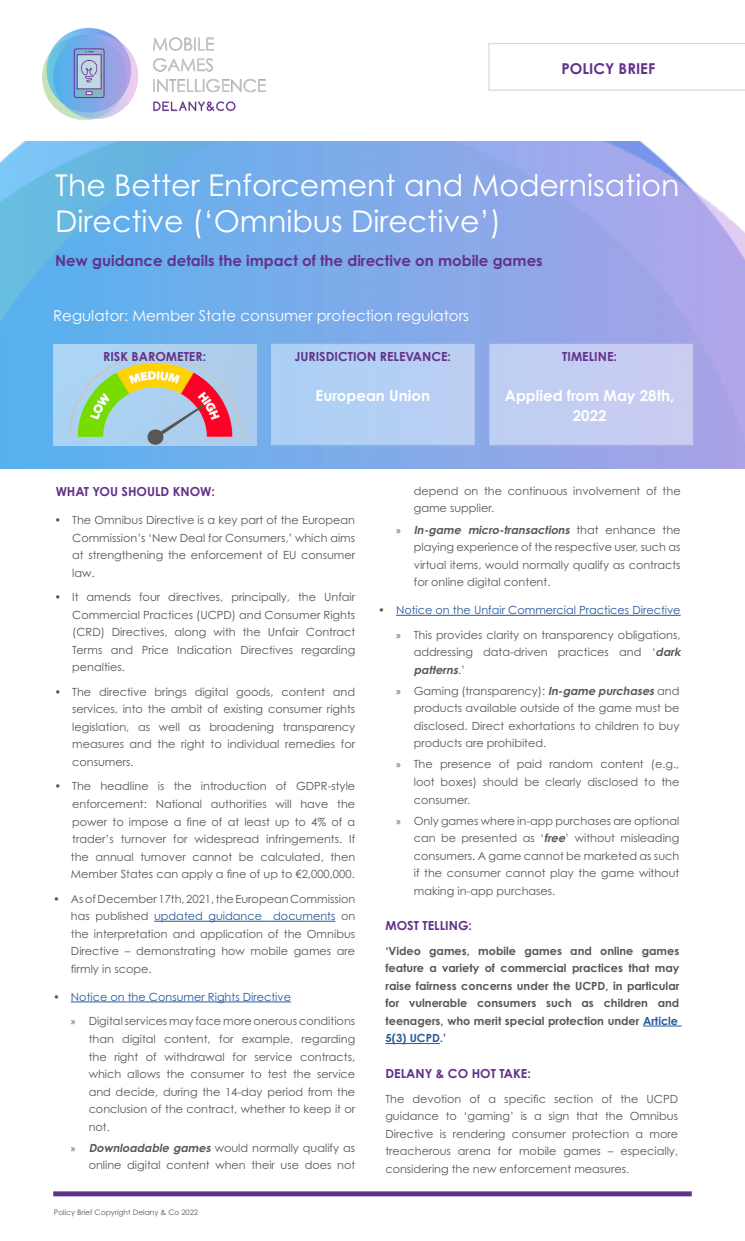
<style>
.page{position:relative;width:745px;height:1241px;background:#fff}
.page>*{position:absolute;margin:0;border:0;box-sizing:border-box;transform-origin:0 0}
.t1{font:30px/36px "Century Gothic Pro";color:#fff}
.t2{font:700 15px "Century Gothic Pro";color:#62328a}
.t3{font:15px "Century Gothic Pro";color:#fff}
.t4{font:700 15px/20px "Century Gothic Pro";color:#fff;text-align:center}
.t5{font:700 12.5px "Century Gothic Pro";color:#62328a}
.t6{font:11.25px/17.5px "Century Gothic Pro";color:#575756;text-align:justify}
.t7{font:700 11.25px/17.5px "Century Gothic Pro";color:#575756;text-align:justify}
.t8{font:7.5px "Century Gothic Pro";color:#575756}
.s1{color:#275b9b}
.s2{font-family:"Myriad Pro"}
.s3{font-weight:700;font-style:italic}
</style>
<div class="page">
<img style="left:0;top:142px;width:744px;height:326px">
<img style="left:42px;top:28px;width:224px;height:92px">
<svg style="left:488px;top:43px;width:256px;height:48px"></svg>
<div style="left:271px;top:344px;width:203px;height:101px;background:#b4d0f4"></div>
<div style="left:489px;top:344px;width:203px;height:101px;background:#c5cdf2;border:1px solid #fff"></div>
<hr style="left:154px;top:920px;width:181px;height:1px;background:#275b9b">
<hr style="left:71px;top:1001px;width:220px;height:1px;background:#275b9b">
<hr style="left:396px;top:615px;width:284px;height:1px;background:#275b9b">
<hr style="left:642px;top:1025px;width:39px;height:1px;background:#275b9b">
<hr style="left:385px;top:1043px;width:54px;height:1px;background:#275b9b">
<div style="left:53px;top:1191px;width:638px;height:5px;background:#62328a"></div>
<img style="left:53px;top:344px;width:203px;height:101px">
<h2 class="t2" style="left:561px;top:59px;width:95px">POLICY BRIEF</h2>
<h1 class="t1" style="left:55px;top:166px;width:625px">The Better Enforcement and Modernisation<br>Directive (‘Omnibus Directive’)</h1>
<h2 class="t2" style="left:55px;top:251px;width:489px">New guidance details the impact of the directive on mobile games</h2>
<h2 class="t3" style="left:53px;top:306px;width:417px">Regulator: Member State consumer protection regulators</h2>
<p class="t5" style="left:103px;top:349px;width:104px">RISK BAROMETER:</p>
<p class="t5" style="left:294px;top:349px;width:158px">JURISDICTION RELEVANCE:</p>
<h2 class="t4" style="left:315px;top:385px;width:116px">European Union</h2>
<p class="t5" style="left:562px;top:349px;width:56px">TIMELINE:</p>
<h2 class="t4" style="left:504px;top:385px;width:171px">Applied from May 28th,<br>2022</h2>
<p class="t5" style="left:56px;top:483px;width:160px">WHAT YOU SHOULD KNOW:</p>
<p class="t6" style="left:72px;top:511px;width:284px;text-indent:-18px">• The Omnibus Directive is a key part of the European Commission’s ‘New Deal for Consumers,’ which aims at strengthening the enforcement of EU consumer law.</p>
<p class="t6" style="left:72px;top:588px;width:284px;text-indent:-18px">• It amends four directives, principally, the Unfair Commercial Practices (UCPD) and Consumer Rights (CRD) Directives, along with the Unfair Contract Terms and Price Indication Directives regarding penalties.</p>
<p class="t6" style="left:72px;top:682px;width:284px;text-indent:-18px">• The directive brings digital goods, content and services, into the ambit of existing consumer rights legislation, as well as broadening transparency measures and the right to individual remedies for consumers.</p>
<p class="t6" style="left:71px;top:777px;width:285px;text-indent:-16px">• The headline is the introduction of GDPR-style enforcement: National authorities will have the power to impose a fine of at least up to 4% of a trader’s turnover for widespread infringements. If the annual turnover cannot be calculated, then Member States can apply a fine of up to €2,000,000.</p>
<p class="t6" style="left:71px;top:889px;width:285px;text-indent:-18px">• As of December 17th, 2021, the European Commission has published <span class="s1">updated guidance documents</span> on the interpretation and application of the Omnibus Directive – demonstrating how mobile games are firmly in scope.</p>
<p class="t6" style="left:71px;top:984px;width:285px;line-height:24.6px;text-indent:-18px">• <span class="s1">Notice on the Consumer Rights Directive<br></span><span class="s2">»</span> Digital services may face more onerous conditions</p>
<p class="t6" style="left:89px;top:1029px;width:268px">than digital content, for example, regarding the right of withdrawal for service contracts, which allows the consumer to test the service and decide, during the 14-day period from the conclusion of the contract, whether to keep it or not.</p>
<p class="t6" style="left:71px;top:1138px;width:285px;text-align:right"><span class="s2">»</span> <span class="s3">Downloadable games</span> would normally qualify as online digital content when their use does not</p>
<p class="t8" style="left:54px;top:1207px;width:146px">Policy Brief Copyright Delany &amp; Co 2022</p>
<p class="t6" style="left:413px;top:482px;width:268px">depend on the continuous involvement of the game supplier.</p>
<p class="t6" style="left:413px;top:520px;width:268px;text-indent:-18px"><span class="s2">»</span> <span class="s3">In-game micro-transactions</span> t h a t e n h a n c e t h e playing experience of the respective user, such as virtual items, would normally qualify as contracts for online digital content.</p>
<p class="t6" style="left:378px;top:597px;width:303px;line-height:24.6px;text-align:right">• <span class="s1">Notice on the Unfair Commercial Practices Directive </span><span class="s2">»</span> This provides clarity on transparency obligations,</p>
<p class="t6" style="left:413px;top:643px;width:270px">addressing data-driven practices and ‘<span class="s3">dark patterns</span>. ’</p>
<p class="t6" style="left:413px;top:681px;width:267px;text-indent:-18px"><span class="s2">»</span> Gaming (transparency): <span class="s3">In-game purchases</span> and products available outside of the game must be disclosed. Direct exhortations to children to buy products are prohibited.</p>
<p class="t6" style="left:413px;top:755px;width:267px;text-indent:-18px"><span class="s2">»</span> The presence of paid random content (e.g., loot boxes) should be clearly disclosed to the consumer.</p>
<p class="t6" style="left:413px;top:811px;width:267px;text-indent:-18px"><span class="s2">»</span> Only games where in-app purchases are optional can be presented as ‘<span class="s3">free</span>’ without misleading consumers. A game cannot be marketed as such if the consumer cannot play the game without making in-app purchases.</p>
<p class="t5" style="left:385px;top:917px;width:88px">MOST TELLING:</p>
<p class="t7" style="left:385px;top:941px;width:295px">‘Video games, mobile games and online games feature a variety of commercial practices that may raise fairness concerns under the UCPD, in particular for vulnerable consumers such as children and teenagers, who merit special protection under <span class="s1">Article 5(3) UCPD</span>.’</p>
<p class="t5" style="left:385px;top:1065px;width:147px">DELANY &amp; CO HOT TAKE:</p>
<p class="t6" style="left:385px;top:1089px;width:294px">The devotion of a specific section of the UCPD guidance to ‘gaming’ is a sign that the Omnibus Directive is rendering consumer protection a more treacherous arena for mobile games – especially, considering the new enforcement measures.</p>
</div>
